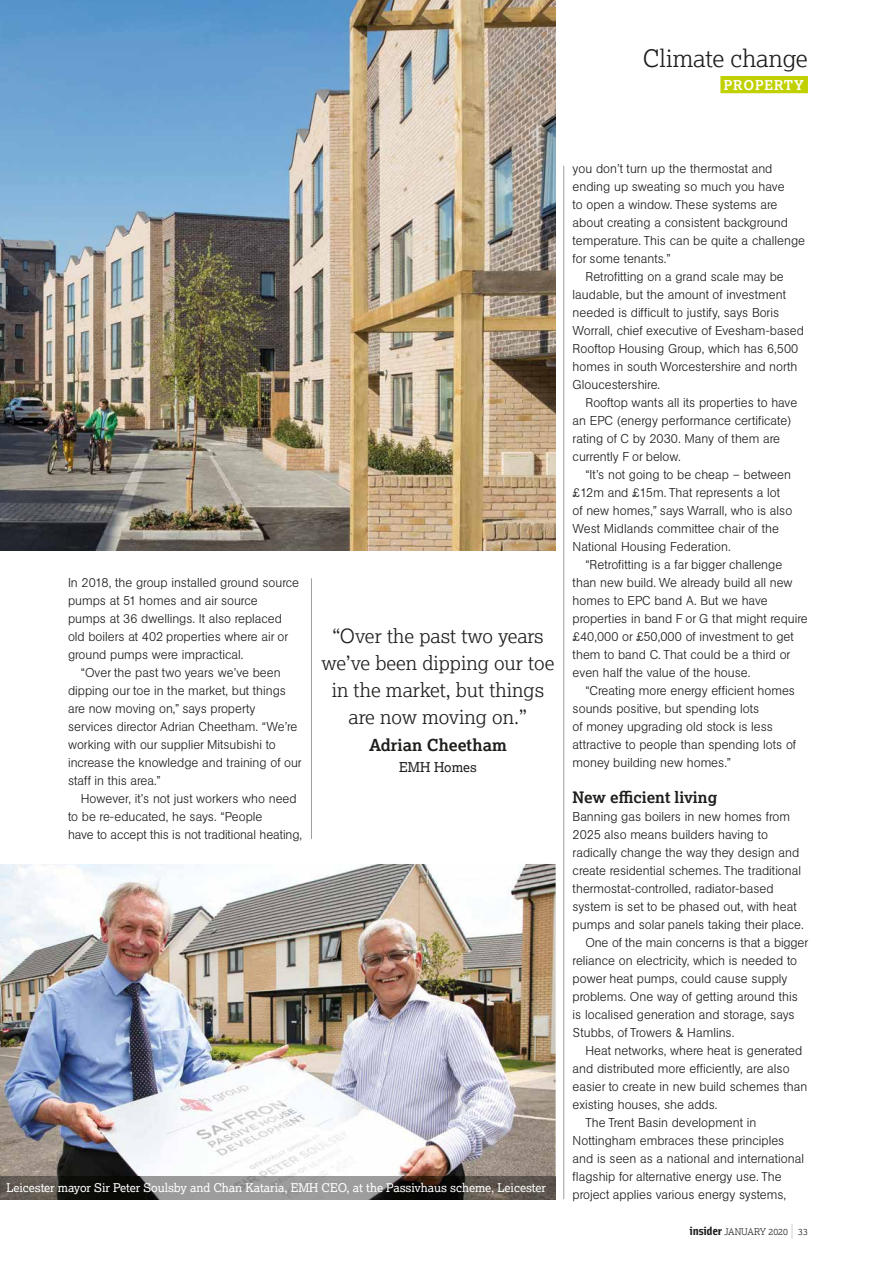
<style>
.page{position:relative;width:893px;height:1263px;background:#fff}
.page>*{position:absolute;margin:0;border:0;box-sizing:border-box;transform-origin:0 0}
.t1{font:300 24px "Lexia";color:#1d1d1b}
.t2{font:300 19.5px/27px "Lexia";color:#1d1d1b;text-align:center}
.t3{font:700 16.5px "Lexia";color:#1d1d1b}
.t4{font:700 15.75px "Lexia";color:#1d1d1b}
.t5{font:700 13.5px "Lexia";letter-spacing:.06em;color:#fff}
.t6{font:13.5px "Lexia";color:#1d1d1b}
.t7{font:300 12.75px/18px "AG Book BQ";color:#1d1d1b}
.t8{font:12px "Lexia";letter-spacing:-.005em;color:#fff}
.t9{font:300 9px "Lexia";color:#1d1d1b}
.s1{font-family:"Solex";font-weight:700;font-size:12px}
.s2{font-family:"AG Book BQ";font-weight:200;font-size:15px;color:#9d9d9c}
</style>
<div class="page">
<div style="left:720px;top:76px;width:88px;height:17px;background:#c1d100"></div>
<img style="left:0;top:0;width:556px;height:551px">
<hr style="left:311px;top:578px;width:1px;height:261px;background:#9d9d9c">
<hr style="left:563px;top:166px;width:1px;height:1033px;background:#9d9d9c">
<img style="left:0;top:864px;width:556px;height:312px">
<img style="left:0;top:1176px;width:556px;height:23px">
<h1 class="t1" style="left:643px;top:43px;width:167px">Climate change</h1>
<p class="t5" style="left:724px;top:76px;width:81px">PROPERTY</p>
<p class="t7" style="left:68px;top:573px;width:232px">In 2018, the group installed ground source pumps at 51 homes and air source<br>pumps at 36 dwellings. It also replaced old boilers at 402 properties where air or ground pumps were impractical.</p>
<p class="t7" style="left:68px;top:663px;width:235px;text-indent:13px">“Over the past two years we’ve been dipping our toe in the market, but things are now moving on,” says property services director Adrian Cheetham. “We’re working with our supplier Mitsubishi to increase the knowledge and training of our staff in this area.”</p>
<p class="t7" style="left:68px;top:789px;width:235px;text-indent:13px">However, it’s not just workers who need to be re-educated, he says. “People<br>have to accept this is not traditional heating,</p>
<h2 class="t2" style="left:322px;top:622px;width:234px">“Over the past two years we’ve been dipping our toe in the market, but things are now moving on.”</h2>
<p class="t3" style="left:369px;top:735px;width:139px">Adrian Cheetham</p>
<p class="t6" style="left:399px;top:759px;width:79px">EMH Homes</p>
<p class="t8" style="left:6px;top:1179px;width:541px">Leicester mayor Sir Peter Soulsby and Chan Kataria, EMH CEO, at the Passivhaus scheme, Leicester</p>
<p class="t7" style="left:573px;top:159px;width:201px">you don’t turn up the thermostat and</p>
<p class="t7" style="left:573px;top:177px;width:213px">ending up sweating so much you have</p>
<p class="t7" style="left:573px;top:195px;width:206px">to open a window. These systems are</p>
<p class="t7" style="left:573px;top:213px;width:217px">about creating a consistent background</p>
<p class="t7" style="left:573px;top:231px;width:234px">temperature. This can be quite a challenge</p>
<p class="t7" style="left:573px;top:249px;width:99px">for some tenants.”</p>
<p class="t7" style="left:585px;top:267px;width:200px">Retrofitting on a grand scale may be</p>
<p class="t7" style="left:573px;top:285px;width:215px">laudable, but the amount of investment</p>
<p class="t7" style="left:573px;top:303px;width:208px">needed is difficult to justify, says Boris</p>
<p class="t7" style="left:573px;top:321px;width:233px">Worrall, chief executive of Evesham-based</p>
<p class="t7" style="left:573px;top:339px;width:227px">Rooftop Housing Group, which has 6,500</p>
<p class="t7" style="left:573px;top:357px;width:226px">homes in south Worcestershire and north</p>
<p class="t7" style="left:573px;top:375px;width:89px">Gloucestershire.</p>
<p class="t7" style="left:585px;top:393px;width:213px">Rooftop wants all its properties to have</p>
<p class="t7" style="left:573px;top:411px;width:220px">an EPC (energy performance certificate)</p>
<p class="t7" style="left:573px;top:429px;width:209px">rating of C by 2030. Many of them are</p>
<p class="t7" style="left:573px;top:447px;width:110px">currently F or below.</p>
<p class="t7" style="left:585px;top:466px;width:207px">“It’s not going to be cheap – between</p>
<p class="t7" style="left:573px;top:484px;width:209px">£12m and £15m. That represents a lot</p>
<p class="t7" style="left:573px;top:502px;width:221px">of new homes,” says Warrall, who is also</p>
<p class="t7" style="left:573px;top:520px;width:208px">West Midlands committee chair of the</p>
<p class="t7" style="left:573px;top:538px;width:160px">National Housing Federation.</p>
<p class="t7" style="left:585px;top:556px;width:198px">“Retrofitting is a far bigger challenge</p>
<p class="t7" style="left:573px;top:574px;width:222px">than new build. We already build all new</p>
<p class="t7" style="left:573px;top:592px;width:197px">homes to EPC band A. But we have</p>
<p class="t7" style="left:573px;top:610px;width:237px">properties in band F or G that might require</p>
<p class="t7" style="left:573px;top:628px;width:223px">£40,000 or £50,000 of investment to get</p>
<p class="t7" style="left:573px;top:646px;width:219px">them to band C. That could be a third or</p>
<p class="t7" style="left:573px;top:664px;width:179px">even half the value of the house.</p>
<p class="t7" style="left:585px;top:682px;width:211px">“Creating more energy efficient homes</p>
<p class="t7" style="left:573px;top:700px;width:188px">sounds positive, but spending lots</p>
<p class="t7" style="left:573px;top:718px;width:202px">of money upgrading old stock is less</p>
<p class="t7" style="left:573px;top:736px;width:225px">attractive to people than spending lots of</p>
<p class="t7" style="left:573px;top:754px;width:160px">money building new homes.”</p>
<p class="t4" style="left:573px;top:787px;width:146px">New efficient living</p>
<p class="t7" style="left:573px;top:807px;width:219px">Banning gas boilers in new homes from</p>
<p class="t7" style="left:573px;top:825px;width:197px">2025 also means builders having to</p>
<p class="t7" style="left:573px;top:843px;width:228px">radically change the way they design and</p>
<p class="t7" style="left:573px;top:861px;width:230px">create residential schemes. The traditional</p>
<p class="t7" style="left:573px;top:879px;width:202px">thermostat-controlled, radiator-based</p>
<p class="t7" style="left:573px;top:897px;width:226px">system is set to be phased out, with heat</p>
<p class="t7" style="left:573px;top:915px;width:233px">pumps and solar panels taking their place.</p>
<p class="t7" style="left:585px;top:933px;width:224px">One of the main concerns is that a bigger</p>
<p class="t7" style="left:573px;top:951px;width:226px">reliance on electricity, which is needed to</p>
<p class="t7" style="left:573px;top:969px;width:216px">power heat pumps, could cause supply</p>
<p class="t7" style="left:573px;top:987px;width:227px">problems. One way of getting around this</p>
<p class="t7" style="left:573px;top:1005px;width:224px">is localised generation and storage, says</p>
<p class="t7" style="left:573px;top:1023px;width:163px">Stubbs, of Trowers &amp; Hamlins.</p>
<p class="t7" style="left:585px;top:1041px;width:218px">Heat networks, where heat is generated</p>
<p class="t7" style="left:573px;top:1059px;width:218px">and distributed more efficiently, are also</p>
<p class="t7" style="left:573px;top:1077px;width:236px">easier to create in new build schemes than</p>
<p class="t7" style="left:573px;top:1095px;width:146px">existing houses, she adds.</p>
<p class="t7" style="left:585px;top:1113px;width:172px">The Trent Basin development in</p>
<p class="t7" style="left:573px;top:1131px;width:213px">Nottingham embraces these principles</p>
<p class="t7" style="left:573px;top:1149px;width:233px">and is seen as a national and international</p>
<p class="t7" style="left:573px;top:1167px;width:211px">flagship for alternative energy use. The</p>
<p class="t7" style="left:573px;top:1185px;width:215px">project applies various energy systems,</p>
<p class="t9" style="left:690px;top:1226px;width:120px"><span class="s1">insider</span> JANUARY 2020 <span class="s2">|</span> 33</p>
</div>
